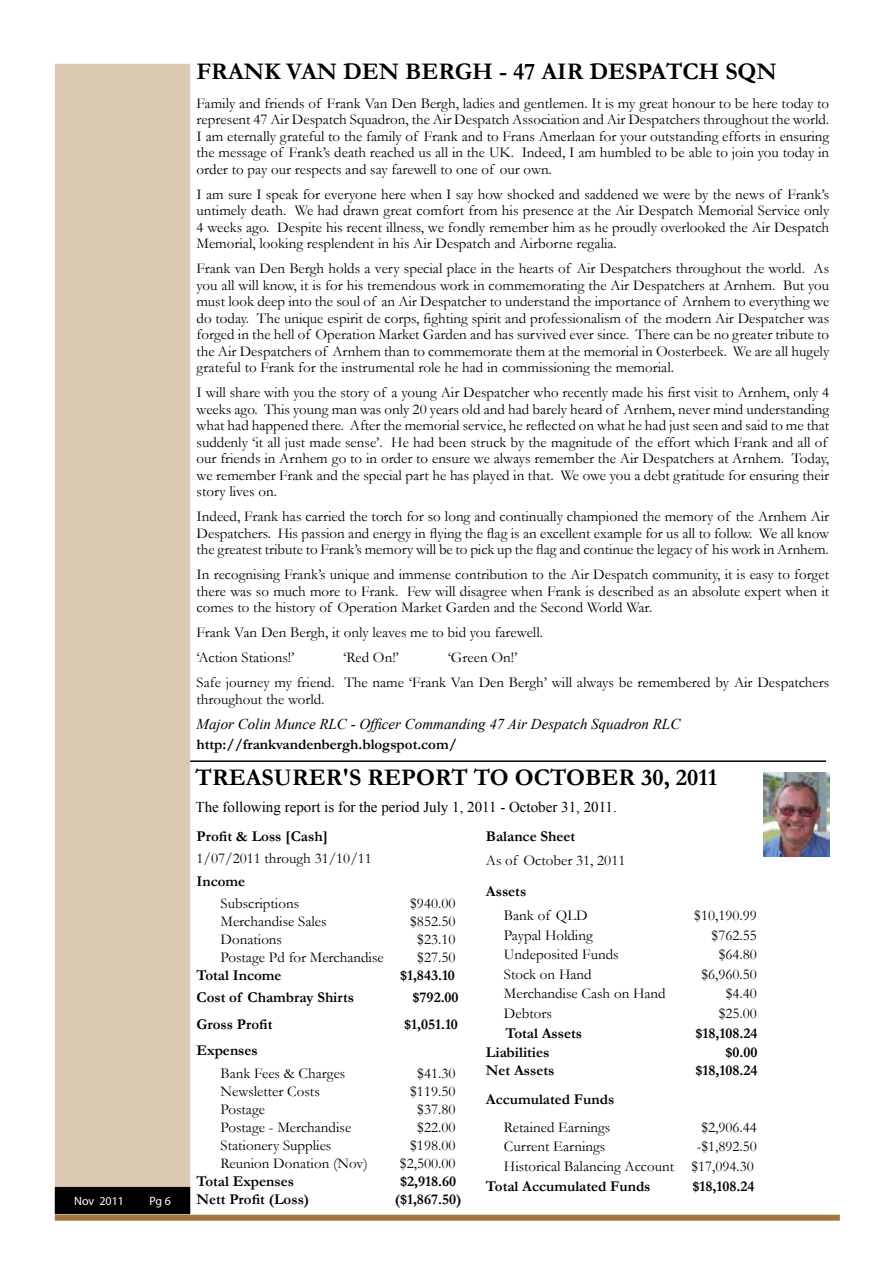
<style>
.page{position:relative;width:893px;height:1263px;background:#fff}
.page>*{position:absolute;margin:0;border:0;box-sizing:border-box;transform-origin:0 0}
.t1{font:700 24px "Garamond";color:#000}
.t2{font:15px/16.5px "Garamond";color:#000;text-align:justify}
.t3{font:700 15px "Garamond";color:#000}
.t4{font:italic 15px "Times New Roman";color:#000}
.t5{font:15px "Times New Roman";color:#000}
.t6{font:12px "Myriad Pro";color:#fff}
</style>
<div class="page">
<div style="left:55px;top:64px;width:135px;height:1151px;background:#dbc9b4"></div>
<div style="left:55px;top:1215px;width:785px;height:6px;background:#a2763d"></div>
<div style="left:56px;top:1188px;width:133px;height:25px;background:#000"></div>
<div style="left:55px;top:1187px;width:135px;height:27px;border:2px solid #000"></div>
<hr style="left:190px;top:760px;width:636px;height:2px;background:#000">
<img style="left:763px;top:772px;width:66px;height:85px">
<p class="t6" style="left:74px;top:1193px;width:51px">Nov 2011</p>
<p class="t6" style="left:149px;top:1193px;width:23px">Pg 6</p>
<h1 class="t1" style="left:197px;top:58px;width:410px">Frank Van Den Bergh - 47 Air DES</h1>
<h1 class="t1" style="left:637px;top:58px;width:32px">PATCH</h1>
<h1 class="t1" style="left:725px;top:58px;width:52px">SQN</h1>
<p class="t2" style="left:197px;top:94px;width:634px">Family and friends of Frank Van Den Bergh, ladies and gentlemen. It is my great honour to be here today to represent 47 Air Despatch Squadron, the Air Despatch Association and Air Despatchers throughout the world.<br>I am eternally grateful to the family of Frank and to Frans Amerlaan for your outstanding efforts in ensuring the message of Frank’s death reached us all in the UK. Indeed, I am humbled to be able to join you today in order to pay our respects and say farewell to one of our own.</p>
<p class="t2" style="left:197px;top:185px;width:634px">I am sure I speak for everyone here when I say how shocked and saddened we were by the news of Frank’s untimely death. We had drawn great comfort from his presence at the Air Despatch Memorial Service only 4 weeks ago. Despite his recent illness, we fondly remember him as he proudly overlooked the Air Despatch Memorial, looking resplendent in his Air Despatch and Airborne regalia.</p>
<p class="t2" style="left:197px;top:260px;width:634px">Frank van Den Bergh holds a very special place in the hearts of Air Despatchers throughout the world. As you all will know, it is for his tremendous work in commemorating the Air Despatchers at Arnhem. But you must look deep into the soul of an Air Despatcher to understand the importance of Arnhem to everything we do today. The unique espirit de corps, fighting spirit and professionalism of the modern Air Despatcher was forged in the hell of Operation Market Garden and has survived ever since. There can be no greater tribute to the Air Despatchers of Arnhem than to commemorate them at the memorial in Oosterbeek. We are all hugely grateful to Frank for the instrumental role he had in commissioning the memorial.</p>
<p class="t2" style="left:197px;top:384px;width:634px;text-align:left">I will share with you the story of a young Air Despatcher who recently made his first visit to Arnhem, only 4 weeks ago. This young man was only 20 years old and had barely heard of Arnhem, never mind understanding what had happened there. After the memorial service, he reflected on what he had just seen and said to me that suddenly ‘it all just made sense’. He had been struck by the magnitude of the effort which Frank and all of our friends in Arnhem go to in order to ensure we always remember the Air Despatchers at Arnhem. Today, we remember Frank and the special part he has played in that. We owe you a debt gratitude for ensuring their story lives on.</p>
<p class="t2" style="left:197px;top:508px;width:634px">Indeed, Frank has carried the torch for so long and continually championed the memory of the Arnhem Air Despatchers. His passion and energy in flying the flag is an excellent example for us all to follow. We all know the greatest tribute to Frank’s memory will be to pick up the flag and continue the legacy of his work in Arnhem.</p>
<p class="t2" style="left:197px;top:566px;width:634px">In recognising Frank’s unique and immense contribution to the Air Despatch community, it is easy to forget there was so much more to Frank. Few will disagree when Frank is described as an absolute expert when it comes to the history of Operation Market Garden and the Second World War.</p>
<p class="t2" style="left:197px;top:620px;width:348px;line-height:25px">Frank Van Den Bergh, it only leaves me to bid you farewell. ‘Action Stations!’</p>
<p class="t2" style="left:343px;top:649px;width:57px">‘Red On!’</p>
<p class="t2" style="left:197px;top:645px;width:634px;line-height:25px;text-indent:251px">‘Green On!’<br>Safe journey my friend. The name ‘Frank Van Den Bergh’ will always be remembered by Air Despatchers</p>
<p class="t2" style="left:197px;top:690px;width:130px">throughout the world.</p>
<p class="t4" style="left:197px;top:713px;width:485px">Major Colin Munce RLC - Officer Commanding 47 Air Despatch Squadron RLC</p>
<p class="t3" style="left:197px;top:736px;width:262px">http://frankvandenbergh.blogspot.com/</p>
<h1 class="t1" style="left:196px;top:763px;width:18px">TREASURER</h1>
<h1 class="t1" style="left:343px;top:763px;width:92px">'S REPORT</h1>
<h1 class="t1" style="left:474px;top:763px;width:60px">TO OCTOBER</h1>
<h1 class="t1" style="left:641px;top:763px;width:78px">30, 2011</h1>
<p class="t5" style="left:196px;top:797px;width:423px">The following report is for the period July 1, 2011 - October 31, 2011.</p>
<p class="t3" style="left:197px;top:827px;width:133px">Profit &amp; Loss [Cash]</p>
<p class="t2" style="left:197px;top:850px;width:177px">1/07/2011 through 31/10/11</p>
<p class="t3" style="left:197px;top:872px;width:50px">Income</p>
<p class="t2" style="left:221px;top:895px;width:80px">Subscriptions</p>
<p class="t2" style="left:410px;top:895px;width:47px">$940.00</p>
<p class="t2" style="left:221px;top:913px;width:108px">Merchandise Sales</p>
<p class="t2" style="left:410px;top:913px;width:47px">$852.50</p>
<p class="t2" style="left:221px;top:931px;width:63px">Donations</p>
<p class="t2" style="left:417px;top:931px;width:40px">$23.10</p>
<p class="t2" style="left:221px;top:949px;width:165px">Postage Pd for Merchandise</p>
<p class="t2" style="left:417px;top:949px;width:40px">$27.50</p>
<p class="t3" style="left:197px;top:966px;width:87px">Total Income</p>
<p class="t3" style="left:400px;top:966px;width:56px">$1,843.10</p>
<p class="t3" style="left:197px;top:989px;width:159px">Cost of Chambray Shirts</p>
<p class="t3" style="left:413px;top:989px;width:48px">$792.00</p>
<p class="t3" style="left:197px;top:1015px;width:77px">Gross Profit</p>
<p class="t3" style="left:404px;top:1015px;width:55px">$1,051.10</p>
<p class="t3" style="left:197px;top:1042px;width:63px">Expenses</p>
<p class="t2" style="left:221px;top:1064px;width:126px">Bank Fees &amp; Charges</p>
<p class="t2" style="left:417px;top:1064px;width:40px">$41.30</p>
<p class="t2" style="left:221px;top:1082px;width:101px">Newsletter Costs</p>
<p class="t2" style="left:410px;top:1082px;width:47px">$119.50</p>
<p class="t2" style="left:221px;top:1100px;width:46px">Postage</p>
<p class="t2" style="left:417px;top:1100px;width:40px">$37.80</p>
<p class="t2" style="left:221px;top:1118px;width:132px">Postage - Merchandise</p>
<p class="t2" style="left:417px;top:1118px;width:40px">$22.00</p>
<p class="t2" style="left:221px;top:1136px;width:112px">Stationery Supplies</p>
<p class="t2" style="left:410px;top:1136px;width:47px">$198.00</p>
<p class="t2" style="left:221px;top:1154px;width:149px">Reunion Donation (Nov)</p>
<p class="t2" style="left:400px;top:1154px;width:57px">$2,500.00</p>
<p class="t3" style="left:197px;top:1172px;width:99px">Total Expenses</p>
<p class="t3" style="left:400px;top:1172px;width:57px">$2,918.60</p>
<p class="t3" style="left:197px;top:1190px;width:114px">Nett Profit (Loss)</p>
<p class="t3" style="left:395px;top:1190px;width:68px">($1,867.50)</p>
<p class="t3" style="left:486px;top:827px;width:91px">Balance Sheet</p>
<p class="t2" style="left:486px;top:852px;width:141px">As of October 31, 2011</p>
<p class="t3" style="left:486px;top:882px;width:42px">Assets</p>
<p class="t2" style="left:504px;top:907px;width:85px">Bank of QLD</p>
<p class="t2" style="left:694px;top:907px;width:64px">$10,190.99</p>
<p class="t2" style="left:504px;top:926px;width:90px">Paypal Holding</p>
<p class="t2" style="left:712px;top:926px;width:47px">$762.55</p>
<p class="t2" style="left:504px;top:946px;width:116px">Undeposited Funds</p>
<p class="t2" style="left:719px;top:946px;width:40px">$64.80</p>
<p class="t2" style="left:504px;top:966px;width:89px">Stock on Hand</p>
<p class="t2" style="left:701px;top:966px;width:57px">$6,960.50</p>
<p class="t2" style="left:504px;top:985px;width:163px">Merchandise Cash on Hand</p>
<p class="t2" style="left:726px;top:985px;width:33px">$4.40</p>
<p class="t2" style="left:504px;top:1005px;width:49px">Debtors</p>
<p class="t2" style="left:719px;top:1005px;width:40px">$25.00</p>
<p class="t3" style="left:505px;top:1024px;width:78px">Total Assets</p>
<p class="t3" style="left:696px;top:1024px;width:63px">$18,108.24</p>
<p class="t3" style="left:486px;top:1044px;width:65px">Liabilities</p>
<p class="t3" style="left:725px;top:1044px;width:34px">$0.00</p>
<p class="t3" style="left:486px;top:1062px;width:70px">Net Assets</p>
<p class="t3" style="left:696px;top:1062px;width:63px">$18,108.24</p>
<p class="t3" style="left:486px;top:1090px;width:130px">Accumulated Funds</p>
<p class="t2" style="left:504px;top:1118px;width:108px">Retained Earnings</p>
<p class="t2" style="left:701px;top:1118px;width:57px">$2,906.44</p>
<p class="t2" style="left:504px;top:1138px;width:103px">Current Earnings</p>
<p class="t2" style="left:504px;top:1137px;width:254px;line-height:19.6px;text-align:right">-$1,892.50<br>Historical Balancing Account $17,094.30</p>
<p class="t3" style="left:486px;top:1177px;width:166px">Total Accumulated Funds</p>
<p class="t3" style="left:693px;top:1177px;width:63px">$18,108.24</p>
</div>
